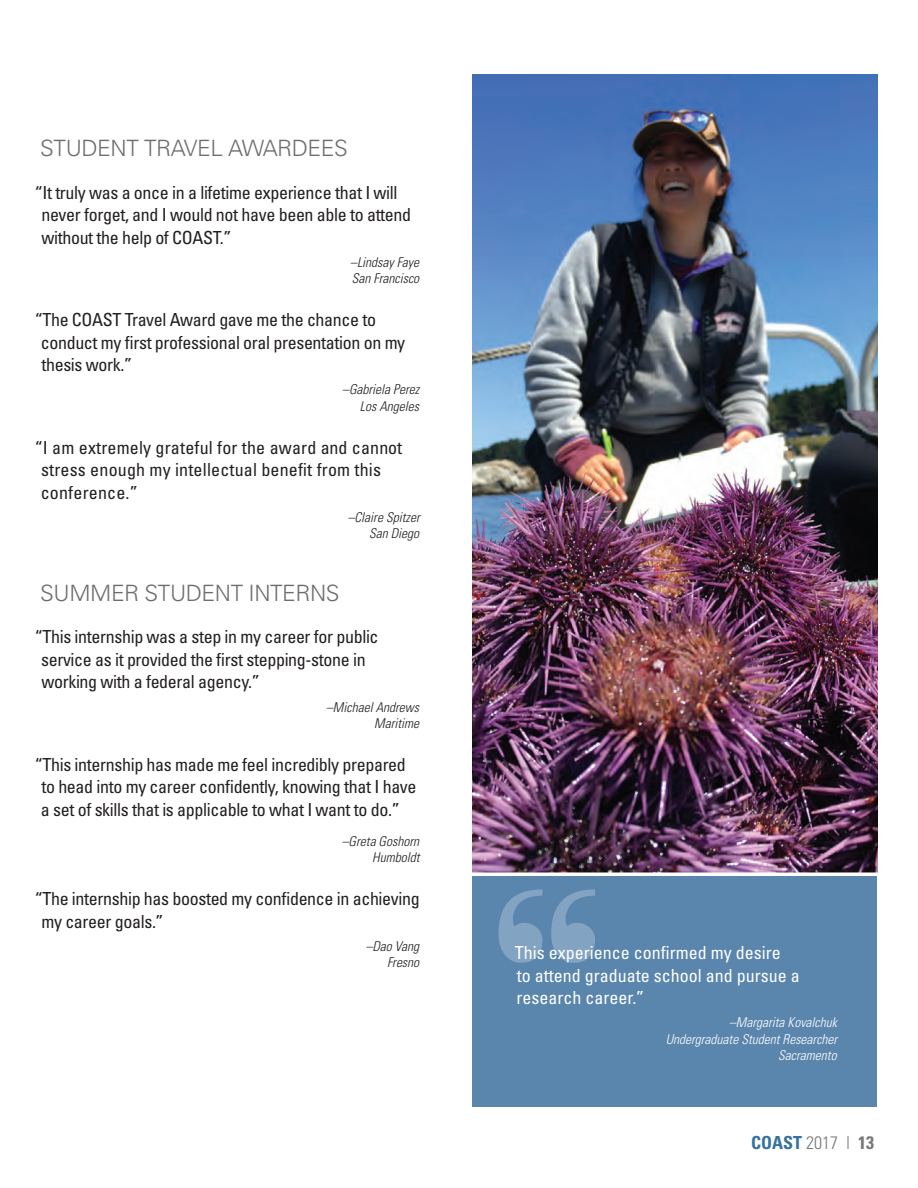
<style>
.page{position:relative;width:918px;height:1188px;background:#fff}
.page>*{position:absolute;margin:0;border:0;box-sizing:border-box;transform-origin:0 0}
.H2_-_Subsection{font:300 22.5px "Univers";letter-spacing:-.02em;color:#6c6d70}
.t1{font:condensed 18px/22.5px "Univers";letter-spacing:-.02em;color:#231f20}
.t2{font:condensed 18px/22.5px "Univers";letter-spacing:.01em;color:#231f20}
.t3{font:condensed 18px/22.5px "Univers";color:#fff}
.t4{font:700 condensed 18px "Univers";color:#37729f}
.Quote_-_Name{font:italic 300 condensed 13.5px/16.5px "Univers";color:#231f20;text-align:right}
.t5{font:italic 300 condensed 13.5px/16.5px "Univers";color:#fff;text-align:right}
.s1{font-weight:300;color:#76787b}
.s2{color:#76787b}
</style>
<div class="page">
<div style="left:472px;top:876px;width:406px;height:231px;background:#5a85ad"></div>
<svg style="left:498px;top:889px;width:97px;height:74px"></svg>
<img style="left:472px;top:74px;width:406px;height:798px">
<p class="H2_-_Subsection" style="left:40px;top:134px;width:309px">STUDENT TRAVEL AWARDEES</p>
<p class="t1" style="left:41px;top:181px;width:371px;text-indent:-7px">“It truly was a once in a lifetime experience that I will never forget, and I would not have been able to attend without the help of COAST.”</p>
<p class="Quote_-_Name" style="left:350px;top:254px;width:70px;text-align:left">–Lindsay Faye<br>San Francisco</p>
<p class="t1" style="left:41px;top:308px;width:366px;text-indent:-6px">“The COAST Travel Award gave me the chance to conduct my first professional oral presentation on my thesis work.”</p>
<p class="Quote_-_Name" style="left:342px;top:381px;width:79px">–Gabriela Perez<br>Los Angeles</p>
<p class="t2" style="left:41px;top:436px;width:363px;text-indent:-6px">“I am extremely grateful for the award and cannot stress enough my intellectual benefit from this conference.”</p>
<p class="Quote_-_Name" style="left:348px;top:509px;width:73px">–Claire Spitzer<br>San Diego</p>
<p class="H2_-_Subsection" style="left:40px;top:579px;width:301px">SUMMER STUDENT INTERNS</p>
<p class="t1" style="left:41px;top:625px;width:339px;text-indent:-6px">“This internship was a step in my career for public service as it provided the first stepping-stone in working with a federal agency.”</p>
<p class="Quote_-_Name" style="left:326px;top:698px;width:95px">–Michael Andrews<br>Maritime</p>
<p class="t1" style="left:35px;top:753px;width:383px;text-align:center">“This internship has made me feel incredibly prepared to head into my career confidently, knowing that I have a set of skills that is applicable to what I want to do.”</p>
<p class="Quote_-_Name" style="left:342px;top:833px;width:79px">–Greta Goshorn<br>Humboldt</p>
<p class="t1" style="left:41px;top:887px;width:380px;text-indent:-7px">“The internship has boosted my confidence in achieving my career goals.”</p>
<p class="Quote_-_Name" style="left:366px;top:938px;width:55px">–Dao Vang<br>Fresno</p>
<p class="t3" style="left:515px;top:941px;width:286px">This experience confirmed my desire<br>to attend graduate school and pursue a research career.”</p>
<p class="t5" style="left:666px;top:1014px;width:173px">–Margarita Kovalchuk<br>Undergraduate Student Researcher<br>Sacramento</p>
<p class="t4" style="left:751px;top:1132px;width:124px">COAST <span class="s1">2017 |</span> <span class="s2">13</span></p>
</div>
